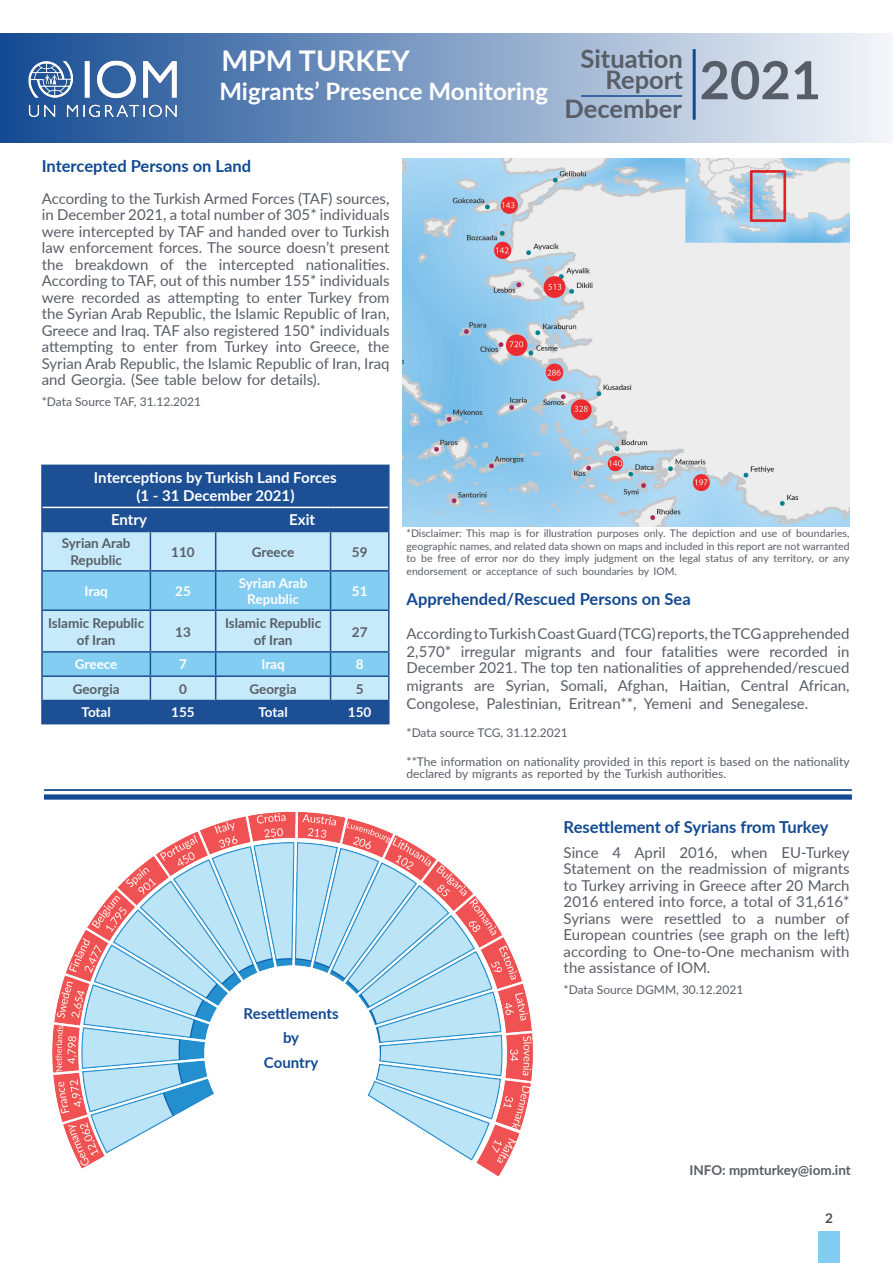
<style>
.page{position:relative;width:893px;height:1263px;background:#fff}
.page>*{position:absolute;margin:0;border:0;box-sizing:border-box;transform-origin:0 0}
.t1{font:700 28.5px "Lato";color:#fff}
.t2{font:700 25.5px/20.5px "Lato";color:#585e67;text-align:right}
.t3{font:700 24px "Lato";color:#fff}
.Headtitle{font:700 16.5px "Lato";color:#124992}
.Headtitle-2{font:15px/16.5px "Lato";color:#585e67;text-align:justify}
.Body{font:15px/16.5px "Lato";color:#585e67;text-align:justify}
.t4{font:700 15px "Lato";color:#fff}
.Headtitle-3{font:700 15px "Lato";color:#124992}
.Body-2{font:700 13.5px/16.5px "Lato";color:#585e67;text-align:center}
.t5{font:700 13.5px/16.5px "Lato";color:#fff;text-align:center}
.Headtitle-4{font:700 13.5px "Lato";color:#585e67}
.t6{font:700 13.5px "Lato";color:#524a47}
.Headtitle-5{font:12px/12px "Lato";color:#585e67}
.Body-3{font:12px "Lato";color:#585e67}
.Headtitle-6{font:10.5px/12.6px "Lato";color:#585e67;text-align:justify}
</style>
<div class="page">
<div style="left:819px;top:1231px;width:21px;height:32px;background:#83cdf2"></div>
<div style="left:0;top:33px;width:893px;height:109px;background:linear-gradient(to right,#144b93,#f4f6fa)"></div>
<hr style="left:581px;top:95px;width:101px;height:2px;background:#124992">
<hr style="left:693px;top:49px;width:3px;height:71px;background:#124992">
<img style="left:1px;top:37px;width:204px;height:86px">
<img style="left:52px;top:812px;width:481px;height:365px">
<img style="left:402px;top:159px;width:448px;height:368px">
<div style="left:43px;top:466px;width:345px;height:65px;background:#1c4f94"></div>
<div style="left:43px;top:532px;width:345px;height:38px;background:#c6eafa"></div>
<hr style="left:41px;top:465px;width:109px;height:1px;background:#1c4f94">
<hr style="left:41px;top:466px;width:2px;height:41px;background:#1c4f94">
<hr style="left:150px;top:465px;width:66px;height:1px;background:#1c4f94">
<hr style="left:216px;top:465px;width:115px;height:1px;background:#1c4f94">
<hr style="left:331px;top:465px;width:59px;height:1px;background:#1c4f94">
<hr style="left:388px;top:466px;width:2px;height:41px;background:#1c4f94">
<hr style="left:41px;top:507px;width:2px;height:24px;background:#1c4f94">
<hr style="left:388px;top:507px;width:2px;height:24px;background:#1c4f94">
<hr style="left:41px;top:531px;width:109px;height:1px;background:#1c4f94">
<hr style="left:150px;top:531px;width:66px;height:1px;background:#1c4f94">
<hr style="left:150px;top:532px;width:1px;height:38px;background:#1c4f94">
<hr style="left:216px;top:531px;width:115px;height:1px;background:#1c4f94">
<hr style="left:215px;top:532px;width:1px;height:38px;background:#1c4f94">
<hr style="left:331px;top:531px;width:59px;height:1px;background:#1c4f94">
<hr style="left:330px;top:532px;width:1px;height:38px;background:#1c4f94">
<hr style="left:41px;top:570px;width:109px;height:2px;background:#1c4f94">
<hr style="left:150px;top:570px;width:66px;height:2px;background:#1c4f94">
<hr style="left:216px;top:570px;width:115px;height:2px;background:#1c4f94">
<hr style="left:331px;top:570px;width:59px;height:2px;background:#1c4f94">
<hr style="left:41px;top:609px;width:109px;height:2px;background:#1c4f94">
<hr style="left:331px;top:609px;width:59px;height:2px;background:#1c4f94">
<hr style="left:41px;top:701px;width:2px;height:22px;background:#1c4f94">
<hr style="left:388px;top:701px;width:2px;height:22px;background:#1c4f94">
<hr style="left:41px;top:723px;width:109px;height:1px;background:#1c4f94">
<hr style="left:150px;top:723px;width:66px;height:1px;background:#1c4f94">
<hr style="left:216px;top:723px;width:115px;height:1px;background:#1c4f94">
<hr style="left:331px;top:723px;width:59px;height:1px;background:#1c4f94">
<svg style="left:215px;top:508px;width:1px;height:23px"></svg>
<hr style="left:41px;top:532px;width:2px;height:38px;background:#1c4f94">
<hr style="left:41px;top:611px;width:2px;height:40px;background:#1c4f94">
<hr style="left:388px;top:532px;width:2px;height:38px;background:#1c4f94">
<hr style="left:388px;top:611px;width:2px;height:40px;background:#1c4f94">
<hr style="left:41px;top:572px;width:2px;height:37px;background:#1c4f94">
<hr style="left:388px;top:572px;width:2px;height:37px;background:#1c4f94">
<hr style="left:43px;top:507px;width:107px;height:1px;background:#fff">
<hr style="left:150px;top:507px;width:66px;height:1px;background:#fff">
<hr style="left:216px;top:507px;width:115px;height:1px;background:#fff">
<hr style="left:331px;top:507px;width:57px;height:1px;background:#fff">
<hr style="left:41px;top:653px;width:2px;height:22px;background:#1c4f94">
<hr style="left:41px;top:651px;width:109px;height:2px;background:#1c4f94">
<hr style="left:331px;top:651px;width:59px;height:2px;background:#1c4f94">
<hr style="left:388px;top:653px;width:2px;height:22px;background:#1c4f94">
<hr style="left:41px;top:677px;width:2px;height:23px;background:#1c4f94">
<hr style="left:41px;top:675px;width:109px;height:2px;background:#1c4f94">
<hr style="left:331px;top:675px;width:59px;height:2px;background:#1c4f94">
<svg style="left:42px;top:571px;width:347px;height:152px;background:#8ac0e2"></svg>
<hr style="left:388px;top:677px;width:2px;height:23px;background:#1c4f94">
<hr style="left:41px;top:700px;width:109px;height:1px;background:#1c4f94">
<hr style="left:150px;top:700px;width:66px;height:1px;background:#1c4f94">
<hr style="left:216px;top:700px;width:115px;height:1px;background:#1c4f94">
<hr style="left:331px;top:700px;width:59px;height:1px;background:#1c4f94">
<hr style="left:44px;top:789px;width:808px;height:2px;background:#124992">
<div style="left:44px;top:794px;width:808px;height:6px;background:#124992"></div>
<h1 class="t1" style="left:221px;top:39px;width:190px">MPM TURKEY</h1>
<h2 class="t2" style="left:580px;top:48px;width:104px">Situation<br>Report</h2>
<h2 class="t2" style="left:565px;top:98px;width:258px">December <sup>2021</sup></h2>
<h3 class="t3" style="left:219px;top:74px;width:330px">Migrants’ Presence Monitoring</h3>
<p class="Headtitle" style="left:42px;top:154px;width:211px">Intercepted Persons on Land</p>
<p class="Headtitle-2" style="left:42px;top:190px;width:349px">According to the Turkish Armed Forces (TAF) sources, in December 2021, a total number of 305* individuals were intercepted by TAF and handed over to Turkish law enforcement forces. The source doesn’t present the breakdown of the intercepted nationalities.<br>According to TAF, out of this number 155* individuals were recorded as attempting to enter Turkey from the Syrian Arab Republic, the Islamic Republic of Iran, Greece and Iraq. TAF also registered 150* individuals attempting to enter from Turkey into Greece, the Syrian Arab Republic, the Islamic Republic of Iran, Iraq and Georgia. (See table below for details).</p>
<p class="Body-3" style="left:42px;top:393px;width:161px">*Data Source TAF, 31.12.2021</p>
<p class="t4" style="left:94px;top:467px;width:244px">Interceptions by Turkish Land Forces</p>
<p class="t4" style="left:136px;top:485px;width:160px">(1 - 31 December 2021)</p>
<p class="t4" style="left:111px;top:509px;width:37px">Entry</p>
<p class="t4" style="left:289px;top:509px;width:27px">Exit</p>
<p class="Body-2" style="left:62px;top:535px;width:70px">Syrian Arab<br>Republic</p>
<p class="Body-2" style="left:171px;top:543px;width:25px">110</p>
<p class="Body-2" style="left:252px;top:543px;width:44px">Greece</p>
<p class="Body-2" style="left:352px;top:543px;width:17px">59</p>
<p class="t5" style="left:85px;top:582px;width:25px">Iraq</p>
<p class="t5" style="left:175px;top:582px;width:17px">25</p>
<p class="t5" style="left:239px;top:574px;width:70px">Syrian Arab<br>Republic</p>
<p class="t5" style="left:352px;top:582px;width:17px">51</p>
<p class="Body-2" style="left:48px;top:614px;width:98px">Islamic Republic of Iran</p>
<p class="Body-2" style="left:175px;top:623px;width:17px">13</p>
<p class="Body-2" style="left:225px;top:614px;width:98px">Islamic Republic of Iran</p>
<p class="Body-2" style="left:352px;top:623px;width:17px">27</p>
<p class="t5" style="left:75px;top:656px;width:44px">Greece</p>
<p class="t5" style="left:179px;top:656px;width:9px">7</p>
<p class="t5" style="left:261px;top:656px;width:25px">Iraq</p>
<p class="t5" style="left:356px;top:656px;width:9px">8</p>
<p class="Body-2" style="left:73px;top:680px;width:49px">Georgia</p>
<p class="Body-2" style="left:179px;top:680px;width:9px">0</p>
<p class="Body-2" style="left:250px;top:680px;width:49px">Georgia</p>
<p class="Body-2" style="left:356px;top:680px;width:9px">5</p>
<p class="t5" style="left:82px;top:704px;width:31px">Total</p>
<p class="t5" style="left:171px;top:704px;width:25px">155</p>
<p class="t5" style="left:258px;top:704px;width:31px">Total</p>
<p class="t5" style="left:348px;top:704px;width:25px">150</p>
<p class="Headtitle-3" style="left:244px;top:1002px;width:97px">Resettlements</p>
<p class="Headtitle-3" style="left:283px;top:1027px;width:18px">by</p>
<p class="Headtitle-3" style="left:264px;top:1051px;width:56px">Country</p>
<p class="Headtitle-6" style="left:407px;top:526px;width:444px">*Disclaimer: This map is for illustration purposes only. The depiction and use of boundaries, geographic names, and related data shown on maps and included in this report are not warranted to be free of error nor do they imply judgment on the legal status of any territory, or any endorsement or acceptance of such boundaries by IOM.</p>
<p class="Headtitle" style="left:407px;top:587px;width:286px">Apprehended/Rescued Persons on Sea</p>
<p class="Headtitle-2" style="left:407px;top:624px;width:444px;line-height:18px">According to Turkish Coast Guard (TCG) reports, the TCG apprehended<br>2,570* irregular migrants and four fatalities were recorded in</p>
<p class="Headtitle-2" style="left:407px;top:658px;width:444px;line-height:18px">December 2021. The top ten nationalities of apprehended/rescued migrants are Syrian, Somali, Afghan, Haitian, Central African, Congolese, Palestinian, Eritrean**, Yemeni and Senegalese.</p>
<p class="Headtitle-5" style="left:407px;top:726px;width:163px">*Data source TCG, 31.12.2021</p>
<p class="Headtitle-5" style="left:407px;top:755px;width:444px">**The information on nationality provided in this report is based on the nationality declared by migrants as reported by the Turkish authorities.</p>
<p class="Headtitle" style="left:564px;top:814px;width:266px">Resettlement of Syrians from Turkey</p>
<p class="Body" style="left:564px;top:843px;width:287px">Since 4 April 2016, when EU-Turkey Statement on the readmission of migrants to Turkey arriving in Greece after 20 March 2016 entered into force, a total of 31,616* Syrians were resettled to a number of European countries (see graph on the left) according to One-to-One mechanism with the assistance of IOM.</p>
<p class="Body-3" style="left:564px;top:981px;width:181px">*Data Source DGMM, 30.12.2021</p>
<p class="Headtitle-4" style="left:689px;top:1160px;width:163px">INFO: mpmturkey@iom.int</p>
<p class="t6" style="left:825px;top:1208px;width:9px">2</p>
</div>
